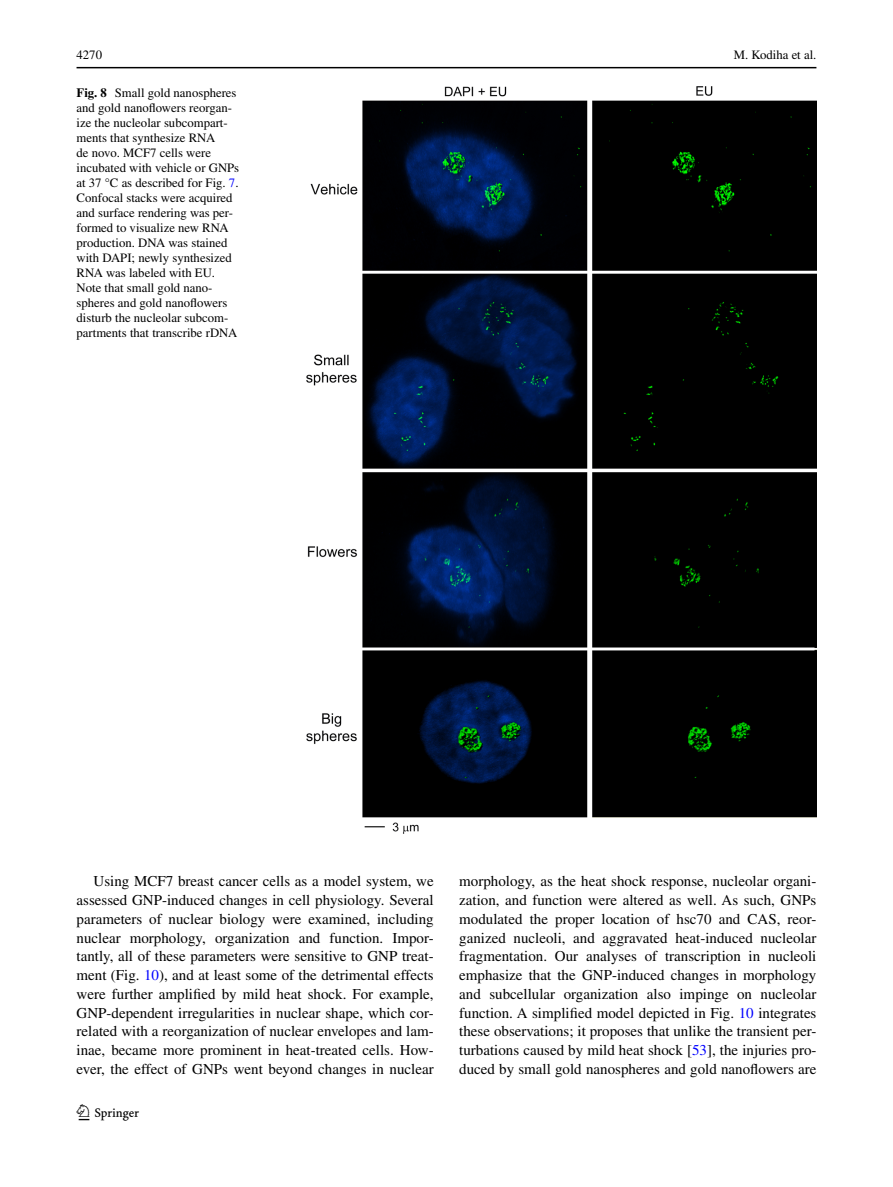
<style>
.page{position:relative;width:893px;height:1187px;background:#fff}
.page>*{position:absolute;margin:0;border:0;box-sizing:border-box;transform-origin:0 0}
.t1{font:22.5px "Springnew";color:#000}
.t2{font:15px/18.8px "Times";color:#000;text-align:justify}
.t3{font:12.75px/15px "Times";color:#000}
.s1{font-weight:700}
.s2{color:#00f}
</style>
<div class="page">
<hr style="left:77px;top:67px;width:739px;height:1px;background:#000">
<img style="left:306px;top:87px;width:510px;height:746px">
<p class="t3" style="left:77px;top:48px;width:27px">4270</p>
<p class="t3" style="left:734px;top:48px;width:84px">M. Kodiha et al.</p>
<p class="t3" style="left:77px;top:85px;width:164px"><span class="s1">Fig. 8</span> Small gold nanospheres and gold nanoflowers reorgan&shy;ize the nucleolar subcompart&shy;ments that synthesize RNA<br>de novo. MCF7 cells were incubated with vehicle or GNPs at 37 °C as described for Fig. <span class="s2">7</span>.<br>Confocal stacks were acquired and surface rendering was per&shy;formed to visualize new RNA production. DNA was stained with DAPI; newly synthesized<br>RNA was labeled with EU.<br>Note that small gold nano&shy;spheres and gold nanoflowers disturb the nucleolar subcom&shy;partments that transcribe rDNA</p>
<p class="t2" style="left:77px;top:871px;width:359px;text-indent:17px">Using MCF7 breast cancer cells as a model system, we assessed GNP-induced changes in cell physiology. Several parameters of nuclear biology were examined, including nuclear morphology, organization and function. Impor&shy;tantly, all of these parameters were sensitive to GNP treat&shy;ment (Fig. <span class="s2">10</span>), and at least some of the detrimental effects were further amplified by mild heat shock. For example, GNP-dependent irregularities in nuclear shape, which cor&shy;related with a reorganization of nuclear envelopes and lam&shy;inae, became more prominent in heat-treated cells. How&shy;ever, the effect of GNPs went beyond changes in nuclear</p>
<p class="t2" style="left:459px;top:871px;width:359px">morphology, as the heat shock response, nucleolar organi&shy;zation, and function were altered as well. As such, GNPs modulated the proper location of hsc70 and CAS, reor&shy;ganized nucleoli, and aggravated heat-induced nucleolar fragmentation. Our analyses of transcription in nucleoli emphasize that the GNP-induced changes in morphology and subcellular organization also impinge on nucleolar function. A simplified model depicted in Fig. <span class="s2">10</span> integrates these observations; it proposes that unlike the transient per&shy;turbations caused by mild heat shock [<span class="s2">53</span>], the injuries pro&shy;duced by small gold nanospheres and gold nanoflowers are</p>
<h1 class="t1" style="left:79px;top:1104px;width:62px">1 3</h1>
</div>
